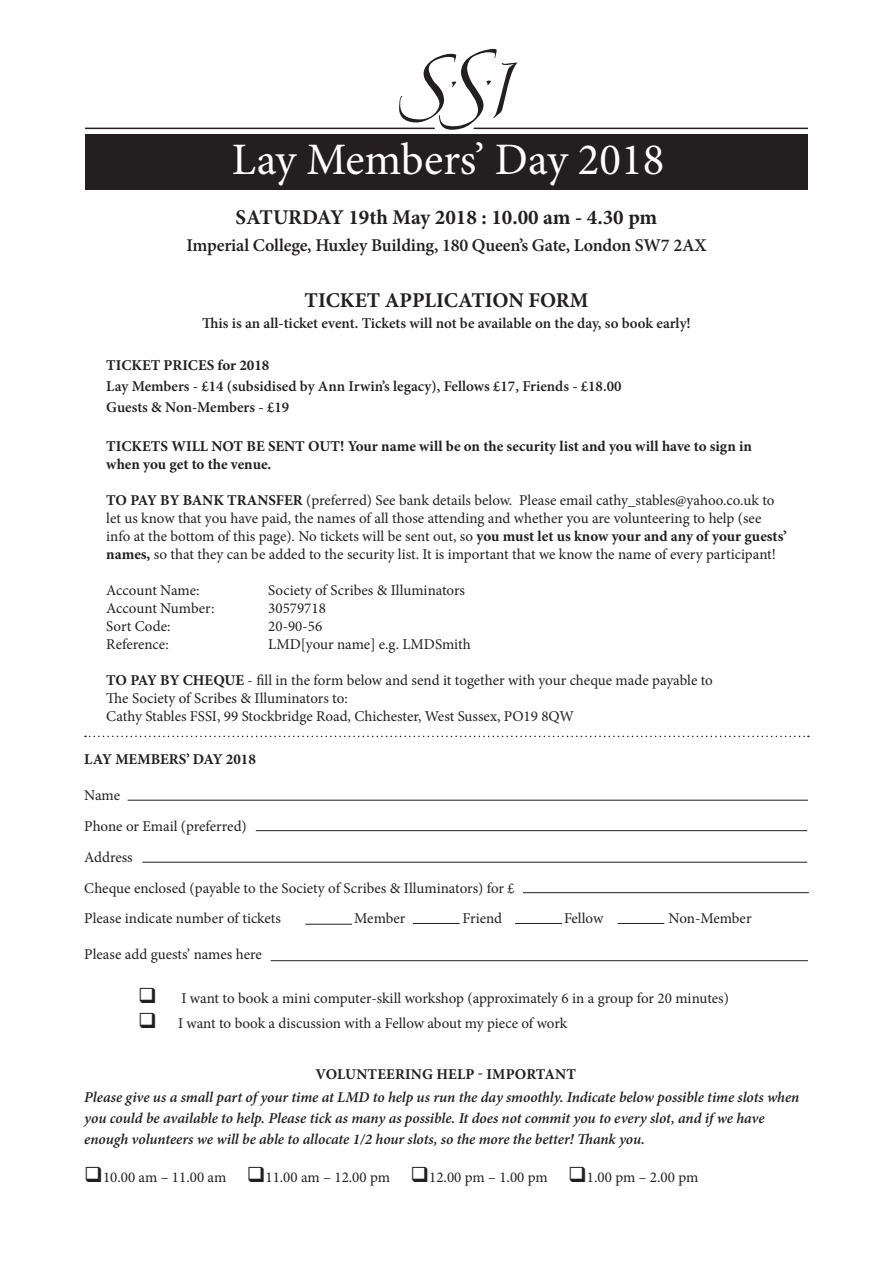
<style>
.page{position:relative;width:893px;height:1263px;background:#fff}
.page>*{position:absolute;margin:0;border:0;box-sizing:border-box;transform-origin:0 0}
.List{font:45px "Minion Pro";color:#fff}
.t1{font:36px "Palatino";color:#fff}
.List-2{font:700 21px "Minion Pro";color:#231f20}
.List-3{font:600 18px "Minion Pro";letter-spacing:-.01em;color:#231f20}
.Address{font:15px/18px "Minion Pro";color:#231f20}
.Address-2{font:italic 600 15px/21px "Minion Pro";letter-spacing:-.005em;color:#231f20}
.List-4{font:600 15px "Minion Pro";color:#231f20}
.Sub_heading_1{font:700 15px/18px "Minion Pro";color:#231f20}
._10pt_Normal{font:15px "Minion Pro";color:#231f20}
.List-5{font:700 15px "Minion Pro";color:#231f20}
.s1{font-weight:700}
</style>
<div class="page">
<svg style="left:399px;top:49px;width:118px;height:81px"></svg>
<div style="left:85px;top:135px;width:723px;height:55px;background:#231f20"></div>
<hr style="left:474px;top:128px;width:334px;height:1px;background:#231f20">
<hr style="left:85px;top:128px;width:350px;height:1px;background:#231f20">
<svg style="left:85px;top:736px;width:724px;height:1px"></svg>
<hr style="left:128px;top:800px;width:680px;height:1px;background:#231f20">
<hr style="left:142px;top:862px;width:665px;height:1px;background:#231f20">
<hr style="left:271px;top:960px;width:537px;height:1px;background:#231f20">
<hr style="left:256px;top:830px;width:551px;height:1px;background:#231f20">
<hr style="left:523px;top:892px;width:286px;height:1px;background:#231f20">
<hr style="left:305px;top:924px;width:47px;height:1px;background:#231f20">
<hr style="left:413px;top:923px;width:47px;height:1px;background:#231f20">
<hr style="left:515px;top:923px;width:47px;height:1px;background:#231f20">
<hr style="left:617px;top:923px;width:47px;height:1px;background:#231f20">
<p class="List" style="left:232px;top:129px;width:434px">Lay Members’ Day 2018</p>
<p class="t1" style="left:257px;top:135px;width:399px">Annual General Meeting</p>
<p class="List-2" style="left:236px;top:203px;width:423px">SATURDAY 19th May 2018 : 10.00 am - 4.30 pm</p>
<p class="List-3" style="left:186px;top:233px;width:522px">Imperial College, Huxley Building, 180 Queen’s Gate, London SW7 2AX</p>
<p class="List-2" style="left:305px;top:285px;width:285px">TICKET APPLICATION FORM</p>
<p class="List-4" style="left:202px;top:312px;width:490px">This is an all-ticket event. Tickets will not be available on the day, so book early!</p>
<p class="List-5" style="left:106px;top:354px;width:165px">TICKET PRICES for 2018</p>
<p class="List-4" style="left:106px;top:375px;width:517px">Lay Members - £14 (subsidised by Ann Irwin’s legacy), Fellows £17, Friends - £18.00</p>
<p class="List-4" style="left:106px;top:396px;width:184px">Guests &amp; Non-Members - £19</p>
<p class="Sub_heading_1" style="left:106px;top:437px;width:647px">TICKETS WILL NOT BE SENT OUT! Your name will be on the security list and you will have to sign in when you get to the venue.</p>
<p class="Address" style="left:106px;top:491px;width:682px"><span class="s1">TO PAY BY BANK TRANSFER</span> (preferred) See bank details below. Please email cathy_stables@yahoo.co.uk to let us know that you have paid, the names of all those attending and whether you are volunteering to help (see info at the bottom of this page). No tickets will be sent out, so <span class="s1">you must let us know your and any of your guests’ names,</span> so that they can be added to the security list. It is important that we know the name of every participant!</p>
<p class="Address" style="left:106px;top:581px;width:95px">Account Name:</p>
<p class="Address" style="left:268px;top:581px;width:198px">Society of Scribes &amp; Illuminators</p>
<p class="Address" style="left:106px;top:599px;width:110px">Account Number:</p>
<p class="Address" style="left:268px;top:599px;width:59px">30579718</p>
<p class="Address" style="left:106px;top:617px;width:66px">Sort Code:</p>
<p class="Address" style="left:268px;top:617px;width:55px">20-90-56</p>
<p class="Address" style="left:106px;top:635px;width:64px">Reference:</p>
<p class="Address" style="left:268px;top:635px;width:204px">LMD[your name] e.g. LMDSmith</p>
<p class="Address" style="left:106px;top:671px;width:608px"><span class="s1">TO PAY BY CHEQUE</span> - fill in the form below and send it together with your cheque made payable to</p>
<p class="Address" style="left:106px;top:689px;width:469px">The Society of Scribes &amp; Illuminators to:<br>Cathy Stables FSSI, 99 Stockbridge Road, Chichester, West Sussex, PO19 8QW</p>
<p class="Sub_heading_1" style="left:84px;top:750px;width:173px">LAY MEMBERS’ DAY 2018</p>
<p class="Address" style="left:84px;top:786px;width:37px">Name</p>
<p class="Address" style="left:84px;top:817px;width:164px">Phone or Email (preferred)</p>
<p class="Address" style="left:84px;top:848px;width:50px">Address</p>
<p class="Address" style="left:84px;top:879px;width:432px">Cheque enclosed (payable to the Society of Scribes &amp; Illuminators) for £</p>
<p class="Address" style="left:84px;top:910px;width:198px">Please indicate number of tickets</p>
<p class="Address" style="left:354px;top:910px;width:53px">Member</p>
<p class="Address" style="left:462px;top:910px;width:41px">Friend</p>
<p class="Address" style="left:564px;top:910px;width:41px">Fellow</p>
<p class="Address" style="left:669px;top:910px;width:84px">Non-Member</p>
<p class="_10pt_Normal" style="left:84px;top:944px;width:179px">Please add guests’ names here</p>
<p class="Address" style="left:138px;top:989px;width:592px">❑ I want to book a mini computer-skill workshop (approximately 6 in a group for 20 minutes)</p>
<p class="Address" style="left:138px;top:1014px;width:431px">❑ I want to book a discussion with a Fellow about my piece of work</p>
<p class="Sub_heading_1" style="left:315px;top:1065px;width:262px">VOLUNTEERING HELP - IMPORTANT</p>
<p class="Address-2" style="left:84px;top:1086px;width:717px">Please give us a small part of your time at LMD to help us run the day smoothly. Indicate below possible time slots when you could be available to help. Please tick as many as possible. It does not commit you to every slot, and if we have enough volunteers we will be able to allocate 1/2 hour slots, so the more the better! Thank you.</p>
<p class="Address" style="left:84px;top:1168px;width:616px">❑10.00 am – 11.00 am ❑11.00 am – 12.00 pm ❑12.00 pm – 1.00 pm ❑1.00 pm – 2.00 pm</p>
</div>
